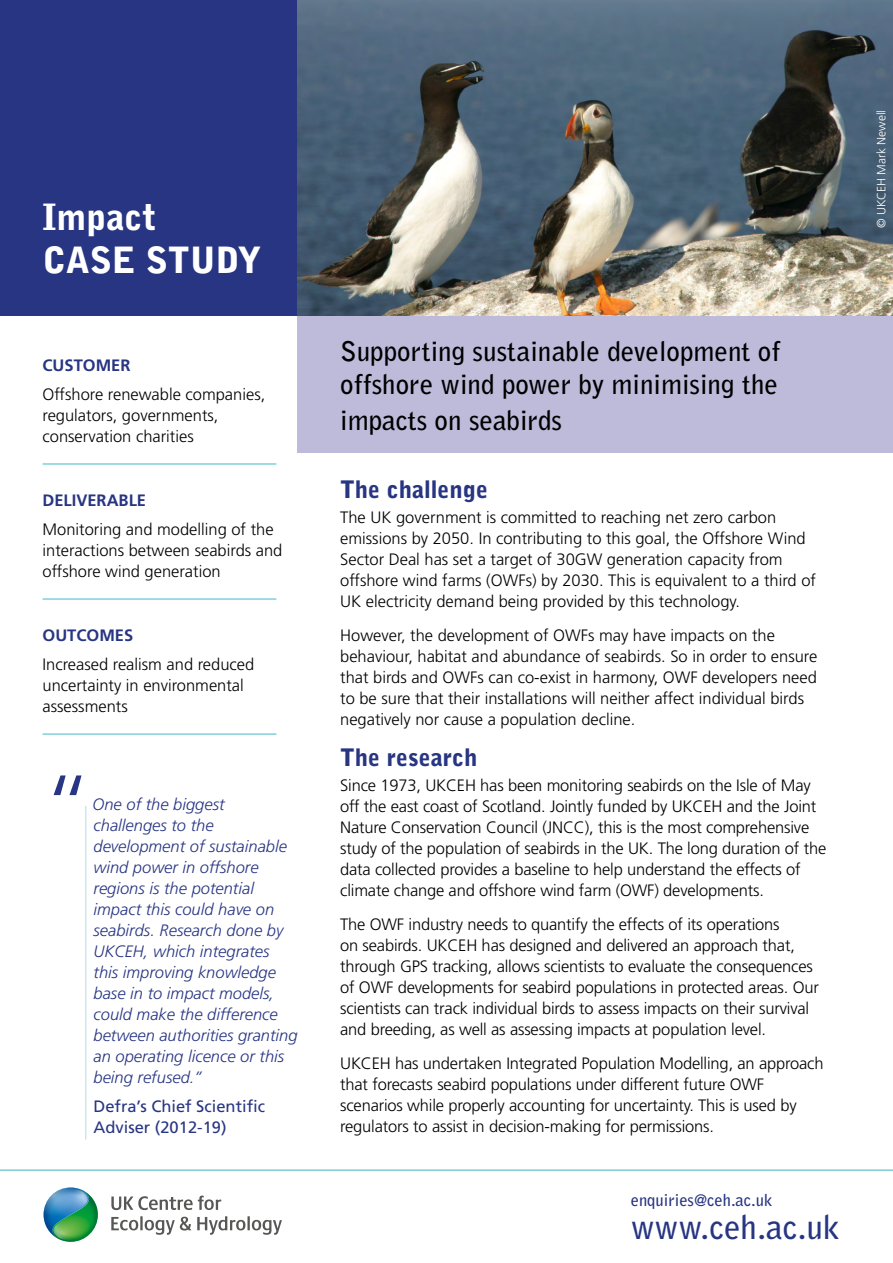
<style>
.page{position:relative;width:893px;height:1263px;background:#fff}
.page>*{position:absolute;margin:0;border:0;box-sizing:border-box;transform-origin:0 0}
.t1{font:300 90px "Frutiger LT Std";color:#283583}
.t2{font:900 36px/43.2px "Bell Gothic Std";color:#fff}
.t3{font:700 33px "Bell Gothic Std";color:#283583}
.t4{font:700 27px/33px "Bell Gothic Std";color:#000}
.t5{font:900 24px "Bell Gothic Std";color:#283583}
.t6{font:300 16.5px/21px "Frutiger LT Std";letter-spacing:-.01em;color:#000}
.t7{font:italic 300 16.5px/21px "Frutiger LT Std";color:#283583}
.t8{font:16.5px/21px "Frutiger LT Std";color:#283583}
.t9{font:700 16.5px "Frutiger LT Std";color:#283583}
.t10{font:700 16.5px "Bell Gothic Std";color:#283583}
.t11{font:300 12px "Frutiger LT Std";color:#fff}
</style>
<div class="page">
<div style="left:298px;top:316px;width:595px;height:137px;background:#bdbada"></div>
<div style="left:0;top:0;width:298px;height:316px;background:#283583"></div>
<img style="left:298px;top:0;width:595px;height:316px">
<hr style="left:43px;top:463px;width:233px;height:1px;background:#55c0d0">
<hr style="left:43px;top:598px;width:233px;height:2px;background:#55c0d0">
<hr style="left:43px;top:733px;width:233px;height:2px;background:#55c0d0">
<hr style="left:0;top:1169px;width:893px;height:2px;background:#81cbd4">
<svg style="left:111px;top:1195px;width:110px;height:15px"></svg>
<svg style="left:111px;top:1217px;width:27px;height:13px"></svg>
<hr style="left:140px;top:1216px;width:3px;height:14px;background:#575756">
<svg style="left:145px;top:1217px;width:46px;height:18px"></svg>
<svg style="left:197px;top:1216px;width:48px;height:19px"></svg>
<hr style="left:247px;top:1216px;width:3px;height:14px;background:#575756">
<svg style="left:252px;top:1220px;width:30px;height:15px"></svg>
<svg style="left:43px;top:1187px;width:55px;height:55px"></svg>
<hr style="left:85px;top:806px;width:1px;height:334px;background:#bae1e9">
<h2 class="t2" style="left:43px;top:196px;width:220px">Impact<br>CASE STUDY</h2>
<p class="t9" style="left:43px;top:355px;width:90px">CUSTOMER</p>
<p class="t6" style="left:43px;top:384px;width:224px">Offshore renewable companies, regulators, governments, conservation charities</p>
<p class="t9" style="left:43px;top:490px;width:105px">DELIVERABLE</p>
<p class="t6" style="left:43px;top:519px;width:241px">Monitoring and modelling of the interactions between seabirds and offshore wind generation</p>
<p class="t9" style="left:43px;top:625px;width:92px">OUTCOMES</p>
<p class="t6" style="left:43px;top:654px;width:213px">Increased realism and reduced uncertainty in environmental assessments</p>
<h1 class="t1" style="left:43px;top:756px;width:52px">“</h1>
<p class="t7" style="left:93px;top:794px;width:207px">One of the biggest challenges to the development of sustainable wind power in offshore regions is the potential impact this could have on seabirds. Research done by<br>UKCEH, which integrates<br>this improving knowledge base in to impact models, could make the difference between authorities granting an operating licence or this being refused.”</p>
<p class="t8" style="left:94px;top:1096px;width:173px">Defra’s Chief Scientific<br>Adviser (2012-19)</p>
<p class="t11" style="left:874px;top:228px;width:120px;rotate:-90deg">© UKCEH Mark Newell</p>
<h3 class="t4" style="left:340px;top:335px;width:442px">Supporting sustainable development of offshore wind power by minimising the</h3>
<h3 class="t4" style="left:340px;top:404px;width:223px">impacts on seabirds</h3>
<h3 class="t5" style="left:340px;top:475px;width:149px">The challenge</h3>
<p class="t6" style="left:340px;top:507px;width:477px">The UK government is committed to reaching net zero carbon emissions by 2050. In contributing to this goal, the Offshore Wind Sector Deal has set a target of 30GW generation capacity from offshore wind farms (OWFs) by 2030. This is equivalent to a third of UK electricity demand being provided by this technology.</p>
<p class="t6" style="left:340px;top:625px;width:479px">However, the development of OWFs may have impacts on the behaviour, habitat and abundance of seabirds. So in order to ensure that birds and OWFs can co-exist in harmony, OWF developers need to be sure that their installations will neither affect individual birds negatively nor cause a population decline.</p>
<h3 class="t5" style="left:340px;top:743px;width:139px">The research</h3>
<p class="t6" style="left:340px;top:775px;width:488px">Since 1973, UKCEH has been monitoring seabirds on the Isle of May off the east coast of Scotland. Jointly funded by UKCEH and the Joint Nature Conservation Council (JNCC), this is the most comprehensive study of the population of seabirds in the UK. The long duration of the data collected provides a baseline to help understand the effects of climate change and offshore wind farm (OWF) developments.</p>
<p class="t6" style="left:340px;top:914px;width:480px">The OWF industry needs to quantify the effects of its operations<br>on seabirds. UKCEH has designed and delivered an approach that, through GPS tracking, allows scientists to evaluate the consequences of OWF developments for seabird populations in protected areas. Our scientists can track individual birds to assess impacts on their survival and breeding, as well as assessing impacts at population level.</p>
<p class="t6" style="left:340px;top:1053px;width:485px">UKCEH has undertaken Integrated Population Modelling, an approach that forecasts seabird populations under different future OWF scenarios while properly accounting for uncertainty. This is used by regulators to assist in decision-making for permissions.</p>
<p class="t10" style="left:631px;top:1189px;width:143px">enquiries@ceh.ac.uk</p>
<h3 class="t3" style="left:631px;top:1207px;width:210px">www.ceh.ac.uk</h3>
</div>
